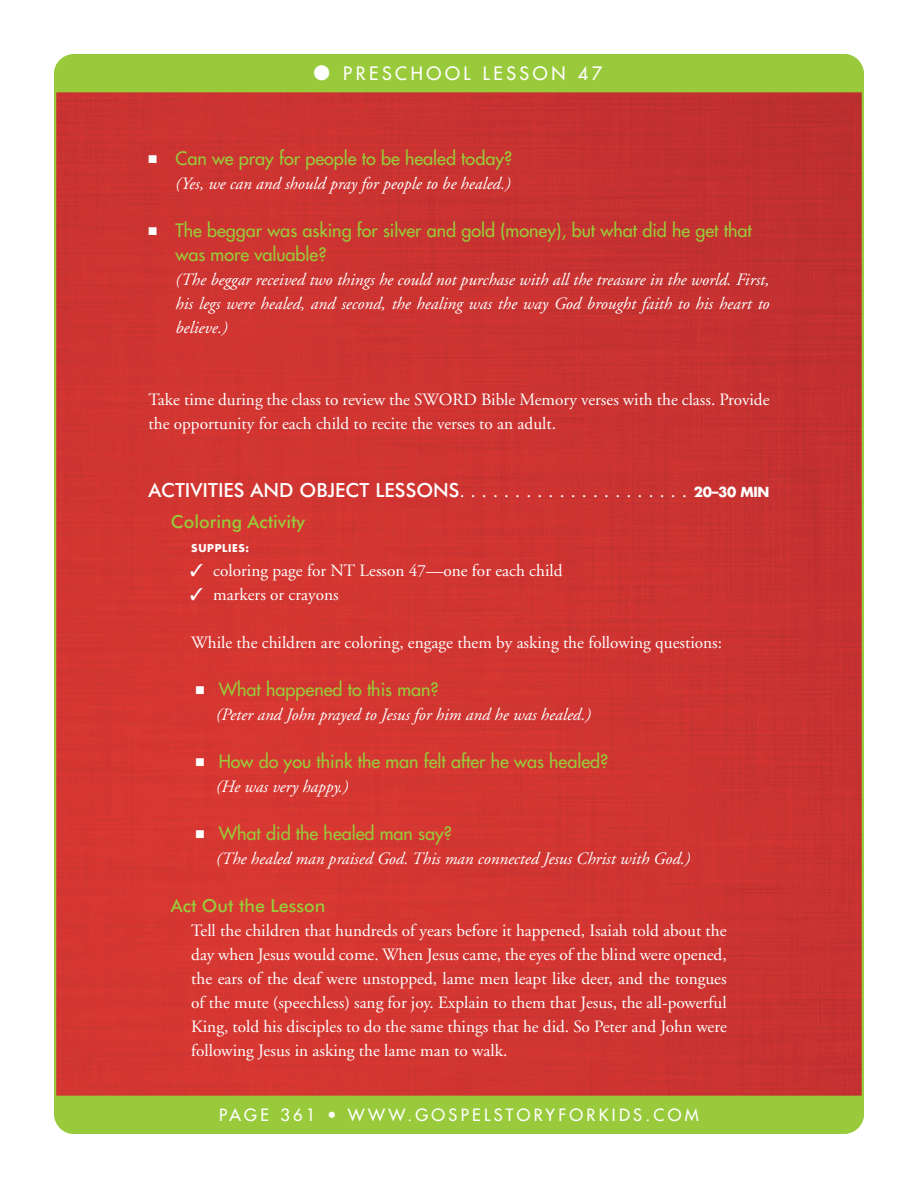
<style>
.page{position:relative;width:918px;height:1188px;background:#fff}
.page>*{position:absolute;margin:0;border:0;box-sizing:border-box;transform-origin:0 0}
.SUB_1{font:500 19.5px "Futura BT";color:#fff}
.t1{font:18px/24px "Futura";color:#99ca3b}
.SUB_2{font:500 18px "Futura BT";color:#99ca3b}
.t2{font:18px "Futura";letter-spacing:.2em;color:#fff}
.TXT_Indent{font:17.25px/24px "Adobe Garamond";color:#fff;text-align:justify}
.Bulleted_Answer{font:italic 17.25px/24px "Adobe Garamond";color:#fff;text-align:justify}
.TXT{font:17.25px/24px "Adobe Garamond";color:#fff}
.Bulleted_Indented_An{font:italic 17.25px "Adobe Garamond";color:#fff}
.t3{font:16.5px "Futura";letter-spacing:.2em;color:#fff}
.SUB_3__Supplies{font:700 10.5px "Futura";letter-spacing:.06em;color:#fff}
.s1{color:#fff}
.s2{font-family:"Adobe Garamond";font-weight:400}
.s3{font-family:"Futura";font-weight:700;font-size:13.5px}
</style>
<div class="page">
<img style="left:57px;top:92px;width:804px;height:1004px">
<div style="left:54px;top:54px;width:810px;height:38px;background:#99ca3b"></div>
<div style="left:54px;top:1096px;width:810px;height:38px;background:#99ca3b"></div>
<p class="t2" style="left:314px;top:62px;width:290px">● PRESCHOOL LESSON 47</p>
<p class="t1" style="left:148px;top:146px;width:365px"><span class="s1">■</span> Can we pray for people to be healed today?</p>
<p class="Bulleted_Answer" style="left:176px;top:172px;width:337px">(Yes, we can and should pray for people to be healed.)</p>
<p class="t1" style="left:176px;top:218px;width:578px;text-indent:-27px"><span class="s1">■</span> The beggar was asking for silver and gold (money), but what did he get that was more valuable?</p>
<p class="Bulleted_Answer" style="left:176px;top:268px;width:596px">(The beggar received two things he could not purchase with all the treasure in the world. First, his legs were healed, and second, the healing was the way God brought faith to his heart to believe.)</p>
<p class="TXT" style="left:148px;top:388px;width:623px">Take time during the class to review the SWORD Bible Memory verses with the class. Provide the opportunity for each child to recite the verses to an adult.</p>
<p class="SUB_1" style="left:148px;top:478px;width:623px">ACTIVITIES AND OBJECT LESSONS<span class="s2">. . . . . . . . . . . . . . . . . . . . .</span> <span class="s3">20–30 MIN</span></p>
<p class="SUB_2" style="left:171px;top:510px;width:136px">Coloring Activity</p>
<p class="SUB_3__Supplies" style="left:191px;top:541px;width:60px">SUPPLIES:</p>
<p class="TXT_Indent" style="left:190px;top:559px;width:374px">✓ coloring page for NT Lesson 47—one for each child</p>
<p class="TXT_Indent" style="left:190px;top:583px;width:150px">✓ markers or crayons</p>
<p class="TXT_Indent" style="left:191px;top:631px;width:532px">While the children are coloring, engage them by asking the following questions:</p>
<p class="t1" style="left:196px;top:677px;width:245px"><span class="s1">■</span> What happened to this man?</p>
<p class="Bulleted_Indented_An" style="left:216px;top:705px;width:376px">(Peter and John prayed to Jesus for him and he was healed.)</p>
<p class="t1" style="left:196px;top:749px;width:414px"><span class="s1">■</span> How do you think the man felt after he was healed?</p>
<p class="Bulleted_Indented_An" style="left:216px;top:777px;width:134px">(He was very happy.)</p>
<p class="t1" style="left:196px;top:821px;width:258px"><span class="s1">■</span> What did the healed man say?</p>
<p class="Bulleted_Indented_An" style="left:216px;top:849px;width:476px">(The healed man praised God. This man connected Jesus Christ with God.)</p>
<p class="SUB_2" style="left:171px;top:894px;width:156px">Act Out the Lesson</p>
<p class="TXT_Indent" style="left:191px;top:919px;width:537px">Tell the children that hundreds of years before it happened, Isaiah told about the day when Jesus would come. When Jesus came, the eyes of the blind were opened, the ears of the deaf were unstopped, lame men leapt like deer, and the tongues of the mute (speechless) sang for joy. Explain to them that Jesus, the all-powerful King, told his disciples to do the same things that he did. So Peter and John were following Jesus in asking the lame man to walk.</p>
<p class="t3" style="left:219px;top:1104px;width:481px">PAGE 361 • WWW.GOSPELSTORYFORKIDS.COM</p>
</div>
